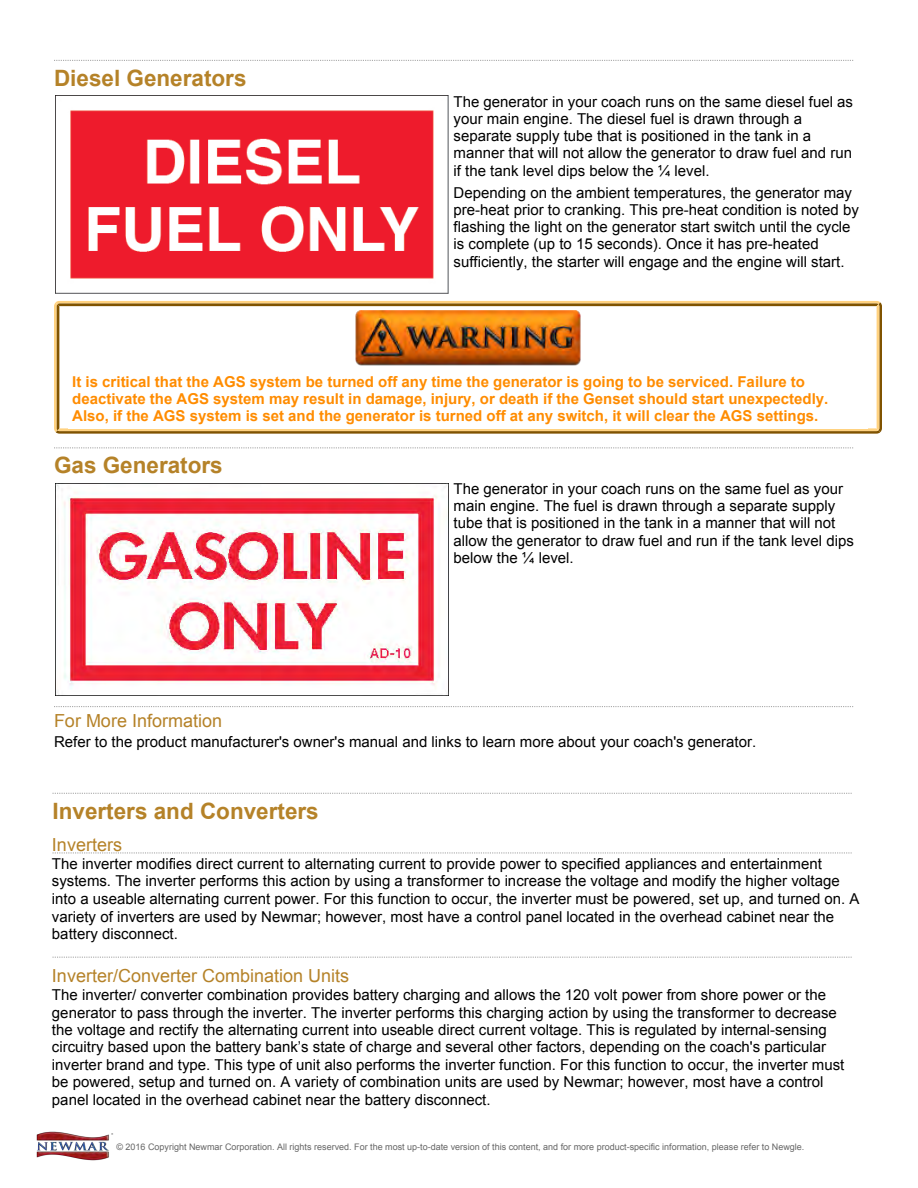
<style>
.page{position:relative;width:918px;height:1188px;background:#fff}
.page>*{position:absolute;margin:0;border:0;box-sizing:border-box;transform-origin:0 0}
.t1{font:700 22.5px "Arial";color:#b58228}
.t2{font:18px "Arial";color:#b58228}
.t3{font:15px/17.2px "Arial";color:#000}
.t4{font:700 15px/17.2px "Arial";color:#ff8c00}
.t5{font:9px "Arial";color:#666}
</style>
<div class="page">
<svg style="left:54px;top:447px;width:799px;height:1px"></svg>
<svg style="left:54px;top:706px;width:799px;height:1px"></svg>
<img style="left:55px;top:483px;width:394px;height:213px">
<svg style="left:54px;top:301px;width:828px;height:133px"></svg>
<div style="left:68px;top:369px;width:800px;height:59px;background:#fff"></div>
<svg style="left:54px;top:60px;width:799px;height:1px"></svg>
<img style="left:55px;top:96px;width:394px;height:197px">
<svg style="left:52px;top:793px;width:800px;height:1px"></svg>
<svg style="left:52px;top:852px;width:800px;height:2px"></svg>
<svg style="left:52px;top:957px;width:800px;height:1px"></svg>
<img style="left:37px;top:1132px;width:76px;height:29px">
<h1 class="t1" style="left:54px;top:62px;width:194px">Diesel Generators</h1>
<p class="t3" style="left:454px;top:93px;width:401px">The generator in your coach runs on the same diesel fuel as your main engine. The diesel fuel is drawn through a separate supply tube that is positioned in the tank in a manner that will not allow the generator to draw fuel and run if the tank level dips below the ¼ level.</p>
<p class="t3" style="left:454px;top:184px;width:407px">Depending on the ambient temperatures, the generator may pre-heat prior to cranking. This pre-heat condition is noted by flashing the light on the generator start switch until the cycle is complete (up to 15 seconds). Once it has pre-heated sufficiently, the starter will engage and the engine will start.</p>
<p class="t4" style="left:72px;top:373px;width:758px">It is critical that the AGS system be turned off any time the generator is going to be serviced. Failure to deactivate the AGS system may result in damage, injury, or death if the Genset should start unexpectedly.<br>Also, if the AGS system is set and the generator is turned off at any switch, it will clear the AGS settings.</p>
<h1 class="t1" style="left:54px;top:449px;width:170px">Gas Generators</h1>
<p class="t3" style="left:454px;top:480px;width:402px">The generator in your coach runs on the same fuel as your main engine. The fuel is drawn through a separate supply tube that is positioned in the tank in a manner that will not allow the generator to draw fuel and run if the tank level dips below the ¼ level.</p>
<p class="t2" style="left:54px;top:708px;width:170px">For More Information</p>
<p class="t3" style="left:54px;top:733px;width:704px">Refer to the product manufacturer's owner's manual and links to learn more about your coach's generator.</p>
<h1 class="t1" style="left:52px;top:795px;width:268px">Inverters and Converters</h1>
<p class="t2" style="left:52px;top:832px;width:72px">Inverters</p>
<p class="t3" style="left:52px;top:855px;width:809px">The inverter modifies direct current to alternating current to provide power to specified appliances and entertainment systems. The inverter performs this action by using a transformer to increase the voltage and modify the higher voltage into a useable alternating current power. For this function to occur, the inverter must be powered, set up, and turned on. A variety of inverters are used by Newmar; however, most have a control panel located in the overhead cabinet near the battery disconnect.</p>
<p class="t2" style="left:52px;top:963px;width:299px">Inverter/Converter Combination Units</p>
<p class="t3" style="left:52px;top:986px;width:794px">The inverter/ converter combination provides battery charging and allows the 120 volt power from shore power or the generator to pass through the inverter. The inverter performs this charging action by using the transformer to decrease the voltage and rectify the alternating current into useable direct current voltage. This is regulated by internal-sensing circuitry based upon the battery bank’s state of charge and several other factors, depending on the coach's particular inverter brand and type. This type of unit also performs the inverter function. For this function to occur, the inverter must be powered, setup and turned on. A variety of combination units are used by Newmar; however, most have a control panel located in the overhead cabinet near the battery disconnect.</p>
<p class="t5" style="left:116px;top:1140px;width:689px">© 2016 Copyright Newmar Corporation. All rights reserved. For the most up-to-date version of this content, and for more product-specific information, please refer to Newgle.</p>
</div>
